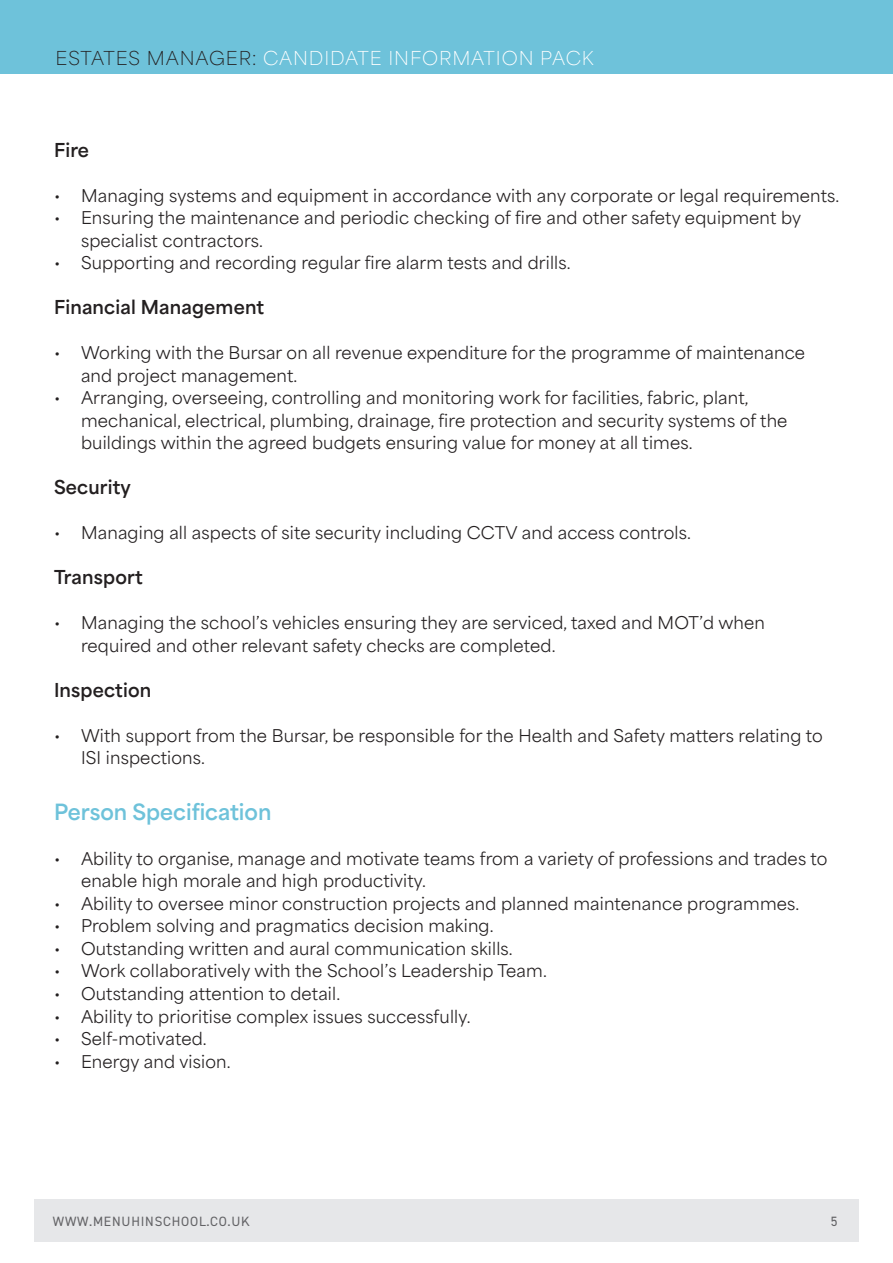
<style>
.page{position:relative;width:893px;height:1263px;background:#fff}
.page>*{position:absolute;margin:0;border:0;box-sizing:border-box;transform-origin:0 0}
.t1{font:700 21px "Area Normal";color:#6ec2da}
.t2{font:700 18px "Area Normal";letter-spacing:.01em;color:#231f20}
.t3{font:100 18px "Area Normal";letter-spacing:.05em;color:#fff}
.t4{font:16.5px/22.5px "Area Normal";letter-spacing:.01em;color:#231f20}
.t5{font:13.5px "DIN2014";letter-spacing:.06em;color:#636366}
.s1{color:#231f20}
</style>
<div class="page">
<div style="left:34px;top:1199px;width:825px;height:43px;background:#e6e7e9"></div>
<div style="left:0;top:0;width:893px;height:73px;background:#6ec2da"></div>
<p class="t3" style="left:56px;top:42px;width:540px"><span class="s1">ESTATES MANAGER:</span> CANDIDATE INFORMATION PACK</p>
<p class="t2" style="left:54px;top:134px;width:37px">Fire</p>
<p class="t4" style="left:54px;top:182px;width:787px">• Managing systems and equipment in accordance with any corporate or legal requirements.</p>
<p class="t4" style="left:81px;top:205px;width:722px;text-indent:-27px">• Ensuring the maintenance and periodic checking of fire and other safety equipment by specialist contractors.</p>
<p class="t4" style="left:54px;top:250px;width:518px">• Supporting and recording regular fire alarm tests and drills.</p>
<p class="t2" style="left:54px;top:291px;width:212px">Financial Management</p>
<p class="t4" style="left:81px;top:340px;width:726px;text-indent:-27px">• Working with the Bursar on all revenue expenditure for the programme of maintenance and project management.</p>
<p class="t4" style="left:81px;top:385px;width:708px;text-indent:-27px">• Arranging, overseeing, controlling and monitoring work for facilities, fabric, plant, mechanical, electrical, plumbing, drainage, fire protection and security systems of the buildings within the agreed budgets ensuring value for money at all times.</p>
<p class="t2" style="left:54px;top:471px;width:78px">Security</p>
<p class="t4" style="left:54px;top:520px;width:638px">• Managing all aspects of site security including CCTV and access controls.</p>
<p class="t2" style="left:54px;top:561px;width:90px">Transport</p>
<p class="t4" style="left:81px;top:610px;width:685px;text-indent:-27px">• Managing the school’s vehicles ensuring they are serviced, taxed and MOT’d when required and other relevant safety checks are completed.</p>
<p class="t2" style="left:54px;top:674px;width:99px">Inspection</p>
<p class="t4" style="left:81px;top:722px;width:743px;text-indent:-27px">• With support from the Bursar, be responsible for the Health and Safety matters relating to<br>ISI inspections.</p>
<p class="t1" style="left:54px;top:793px;width:219px">Person Specification</p>
<p class="t4" style="left:81px;top:845px;width:748px;text-indent:-27px">• Ability to organise, manage and motivate teams from a variety of professions and trades to enable high morale and high productivity.</p>
<p class="t4" style="left:54px;top:890px;width:747px">• Ability to oversee minor construction projects and planned maintenance programmes.</p>
<p class="t4" style="left:54px;top:913px;width:441px">• Problem solving and pragmatics decision making.</p>
<p class="t4" style="left:54px;top:935px;width:460px">• Outstanding written and aural communication skills.</p>
<p class="t4" style="left:54px;top:958px;width:494px">• Work collaboratively with the School’s Leadership Team.</p>
<p class="t4" style="left:54px;top:980px;width:288px">• Outstanding attention to detail.</p>
<p class="t4" style="left:54px;top:1003px;width:418px">• Ability to prioritise complex issues successfully.</p>
<p class="t4" style="left:54px;top:1025px;width:154px">• Self-motivated.</p>
<p class="t4" style="left:54px;top:1048px;width:178px">• Energy and vision.</p>
<p class="t5" style="left:53px;top:1212px;width:198px">WWW.MENUHINSCHOOL.CO.UK</p>
<p class="t5" style="left:831px;top:1212px;width:8px">5</p>
</div>
